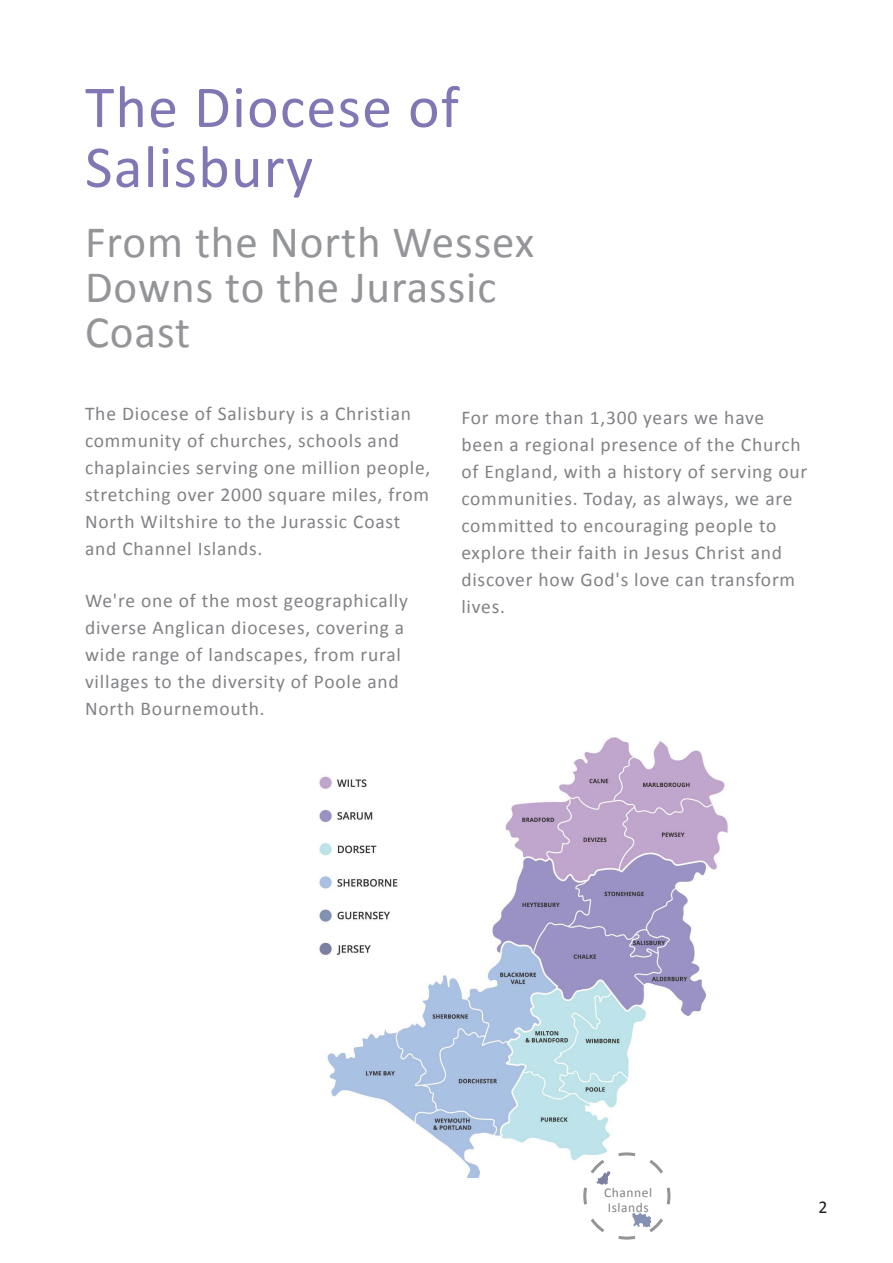
<style>
.page{position:relative;width:893px;height:1263px;background:#fff}
.page>*{position:absolute;margin:0;border:0;box-sizing:border-box;transform-origin:0 0}
.Map_Slide_Body_Text{font:60px/60px "Calibri";letter-spacing:.02em;color:#8276b5}
.Map_Slide_Body_Text-2{font:45px/45px "Calibri";letter-spacing:.02em;color:#939598}
.Body_Text_-_Small{font:19.5px/27px "Calibri";letter-spacing:.04em;color:#808285}
.t1{font:18px "Calibri";color:#231f20}
.Body_Text_-_Small-2{font:13.5px/15px "Calibri";letter-spacing:.04em;color:#808285}
</style>
<div class="page">
<img style="left:318px;top:737px;width:410px;height:441px">
<div style="left:281px;top:737px;width:187px;height:32px;background:#fff"></div>
<div style="left:572px;top:1162px;width:124px;height:20px;background:#fff"></div>
<svg style="left:582px;top:1151px;width:90px;height:89px"></svg>
<p class="Map_Slide_Body_Text" style="left:85px;top:75px;width:376px">The Diocese of<br>Salisbury</p>
<p class="Map_Slide_Body_Text-2" style="left:85px;top:218px;width:451px">From the North Wessex<br>Downs to the Jurassic<br>Coast</p>
<p class="Body_Text_-_Small" style="left:85px;top:399px;width:347px">The Diocese of Salisbury is a Christian community of churches, schools and chaplaincies serving one million people, stretching over 2000 square miles, from North Wiltshire to the Jurassic Coast and Channel Islands.</p>
<p class="Body_Text_-_Small" style="left:85px;top:586px;width:324px">We're one of the most geographically diverse Anglican dioceses, covering a wide range of landscapes, from rural villages to the diversity of Poole and North Bournemouth.</p>
<p class="Body_Text_-_Small" style="left:461px;top:404px;width:347px">For more than 1,300 years we have been a regional presence of the Church of England, with a history of serving our communities. Today, as always, we are committed to encouraging people to explore their faith in Jesus Christ and discover how God's love can transform lives.</p>
<p class="Body_Text_-_Small-2" style="left:604px;top:1184px;width:49px">Channel<br>Islands</p>
<p class="t1" style="left:819px;top:1194px;width:11px">2</p>
</div>
